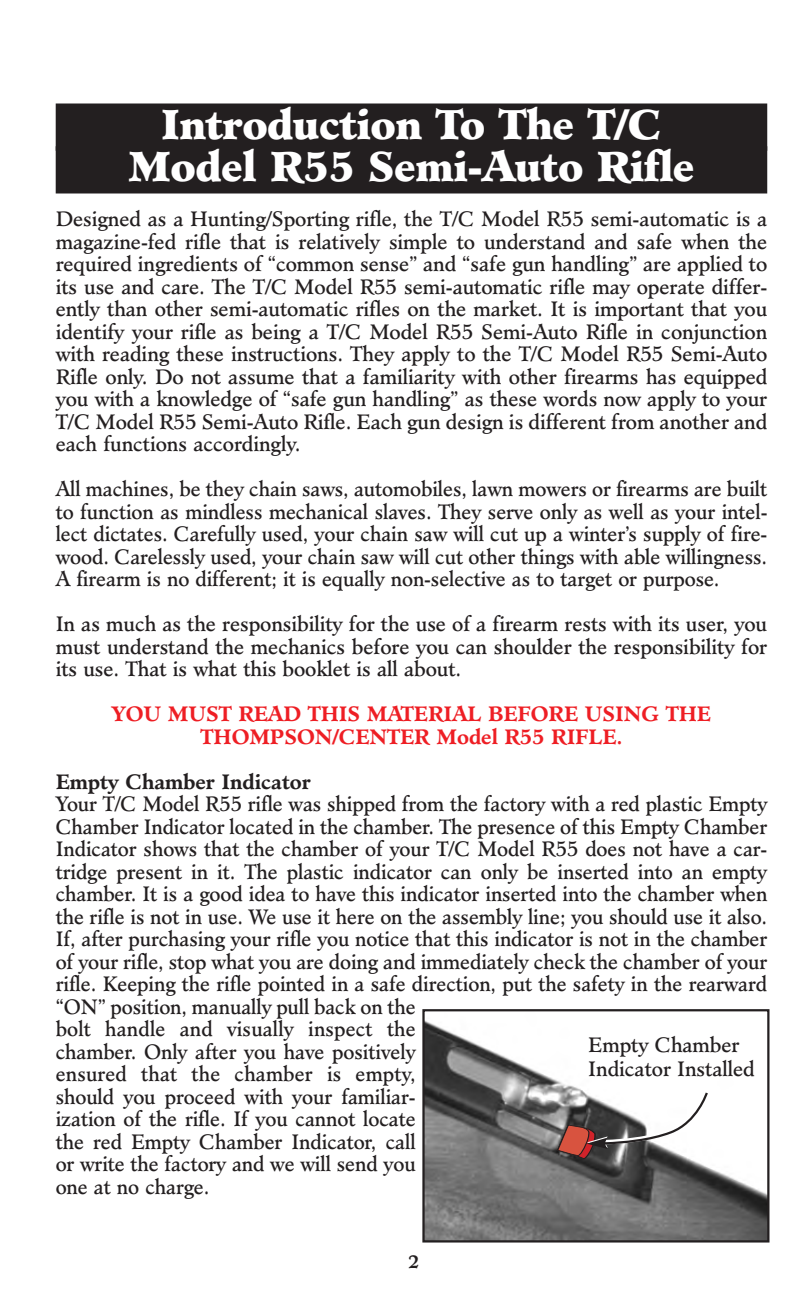
<style>
.page{position:relative;width:810px;height:1296px;background:#fff}
.page>*{position:absolute;margin:0;border:0;box-sizing:border-box;transform-origin:0 0}
.t1{font:900 40.5px/42.8px "Minister";letter-spacing:-.015em;color:#fff;text-align:center}
.t2{font:20.25px/22.5px "Minister";letter-spacing:-.005em;color:#231f20;text-align:justify;scale:.95 1}
.t3{font:20.25px/22.5px "Minister";letter-spacing:-.005em;color:#231f20;text-align:justify}
.t4{font:700 20.25px/22.5px "Minister";letter-spacing:-.005em;color:#ee1e24;text-align:center}
.t5{font:700 20.25px "Minister";letter-spacing:-.005em;color:#231f20}
.t6{font:700 18px "Minister";color:#231f20}
</style>
<div class="page">
<div style="left:56px;top:104px;width:711px;height:47px;background:#231f20"></div>
<div style="left:56px;top:146px;width:711px;height:48px;background:#231f20"></div>
<img style="left:425px;top:1020px;width:342px;height:220px">
<div style="left:422px;top:1009px;width:348px;height:234px;border:2px solid #231f20"></div>
<svg style="left:556px;top:1087px;width:156px;height:73px"></svg>
<h1 class="t1" style="left:128px;top:106px;width:568px">Introduction To The T/C<br>Model R55 Semi-Auto Rifle</h1>
<p class="t3" style="left:56px;top:209px;width:713px">Designed as a Hunting/Sporting rifle, the T/C Model R55 semi-automatic is a magazine-fed rifle that is relatively simple to understand and safe when the required ingredients of “common sense” and “safe gun handling” are applied to its use and care. The T/C Model R55 semi-automatic rifle may operate differ&shy;ently than other semi-automatic rifles on the market. It is important that you identify your rifle as being a T/C Model R55 Semi-Auto Rifle in conjunction with reading these instructions. They apply to the T/C Model R55 Semi-Auto Rifle only. Do not assume that a familiarity with other firearms has equipped you with a knowledge of “safe gun handling” as these words now apply to your T/C Model R55 Semi-Auto Rifle. Each gun design is different from another and each functions accordingly.</p>
<p class="t2" style="left:56px;top:479px;width:751px">All machines, be they chain saws, automobiles, lawn mowers or firearms are built to function as mindless mechanical slaves. They serve only as well as your intel&shy;lect dictates. Carefully used, your chain saw will cut up a winter’s supply of fire&shy;wood. Carelessly used, your chain saw will cut other things with able willingness.<br>A firearm is no different; it is equally non-selective as to target or purpose.</p>
<p class="t3" style="left:56px;top:614px;width:713px">In as much as the responsibility for the use of a firearm rests with its user, you must understand the mechanics before you can shoulder the responsibility for its use. That is what this booklet is all about.</p>
<p class="t4" style="left:112px;top:704px;width:601px">YOU MUST READ THIS MATERIAL BEFORE USING THE<br>THOMPSON/CENTER Model R55 RIFLE.</p>
<p class="t5" style="left:56px;top:773px;width:257px">Empty Chamber Indicator</p>
<p class="t2" style="left:56px;top:794px;width:751px;text-align:left">Your T/C Model R55 rifle was shipped from the factory with a red plastic Empty Chamber Indicator located in the chamber. The presence of this Empty Chamber Indicator shows that the chamber of your T/C Model R55 does not have a car&shy;tridge present in it. The plastic indicator can only be inserted into an empty chamber. It is a good idea to have this indicator inserted into the chamber when the rifle is not in use. We use it here on the assembly line; you should use it also.<br>If, after purchasing your rifle you notice that this indicator is not in the chamber of your rifle, stop what you are doing and immediately check the chamber of your rifle. Keeping the rifle pointed in a safe direction, put the safety in the rearward “ON” position, manually pull back on the<br>bolt handle and visually inspect the<br>chamber. Only after you have positively<br>ensured that the chamber is empty,<br>should you proceed with your familiar-<br>ization of the rifle. If you cannot locate<br>the red Empty Chamber Indicator, call<br>or write the factory and we will send you<br>one at no charge.</p>
<p class="t3" style="left:588px;top:1035px;width:168px;line-height:23.6px">Empty Chamber<br>Indicator Installed</p>
<p class="t6" style="left:408px;top:1254px;width:12px">2</p>
</div>
